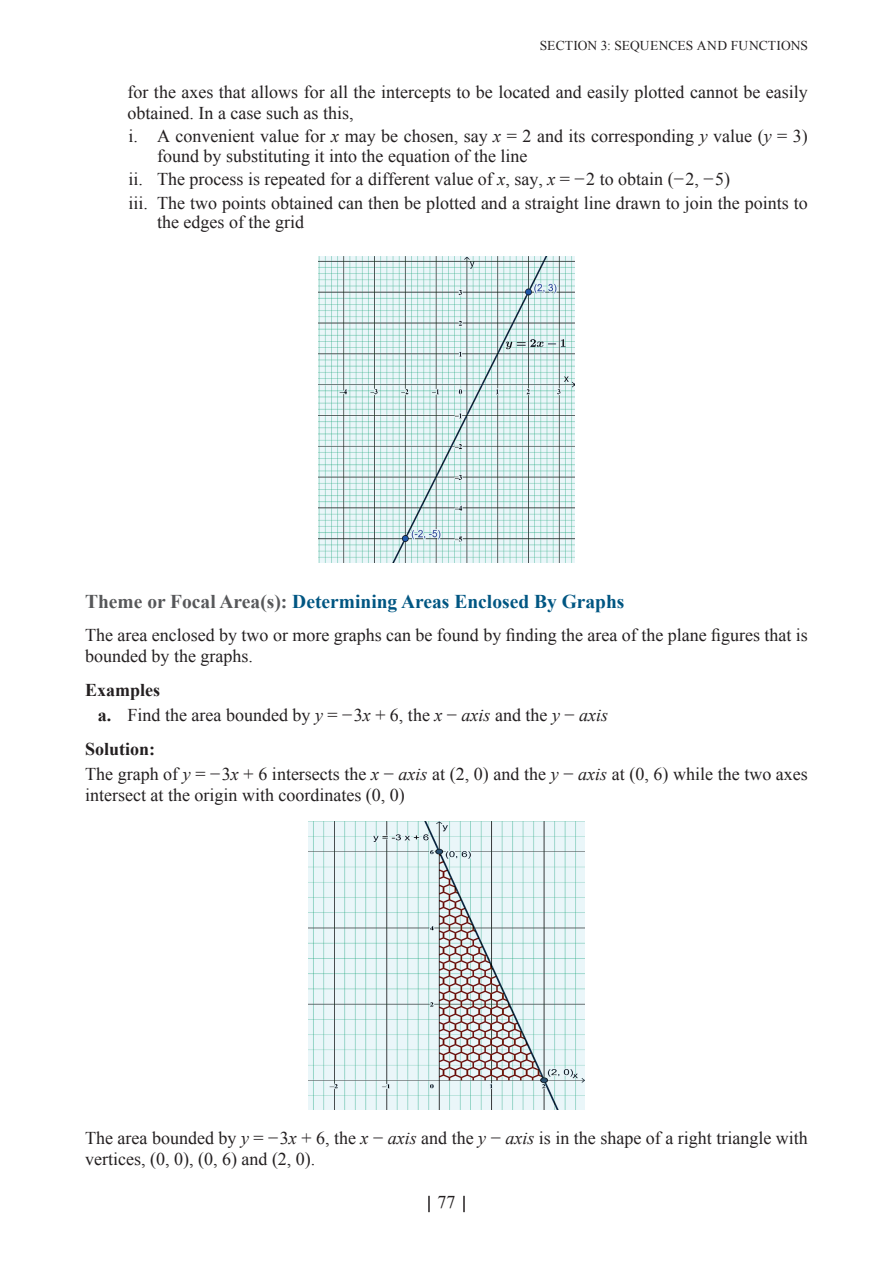
<style>
.page{position:relative;width:893px;height:1263px;background:#fff}
.page>*{position:absolute;margin:0;border:0;box-sizing:border-box;transform-origin:0 0}
.t1{font:700 19.5px "Times New Roman";color:#005682}
.t2{font:18px/21px "Times New Roman";color:#231f20}
.t3{font:13.5px "Times New Roman";letter-spacing:.01em;color:#231f20}
.s1{font-style:italic}
.s2{font-size:18.6px}
.s3{color:#57585a}
.s4{font-weight:700}
</style>
<div class="page">
<svg style="left:428px;top:1196px;width:2px;height:16px"></svg>
<svg style="left:463px;top:1196px;width:2px;height:16px"></svg>
<img style="left:318px;top:257px;width:257px;height:306px">
<img style="left:308px;top:821px;width:277px;height:289px">
<p class="t3" style="left:540px;top:37px;width:270px">SECTION 3: SEQUENCES AND FUNCTIONS</p>
<p class="t2" style="left:128px;top:81px;width:682px">for the axes that allows for all the intercepts to be located and easily plotted cannot be easily obtained. In a case such as this,</p>
<p class="t2" style="left:157px;top:126px;width:652px;line-height:19.4px;text-indent:-29px">i. A convenient value for <span class="s1">x</span> may be chosen, say <span class="s1">x</span> = 2 and its corresponding <span class="s1">y</span> value (<span class="s1">y</span> = 3) found by substituting it into the equation of the line</p>
<p class="t2" style="left:129px;top:167px;width:681px;line-height:23.7px">ii. The process is repeated for a different value of <span class="s1">x</span>, say, <span class="s1">x</span> = −2 to obtain <span class="s2">(</span>−2, −5<span class="s2">)<br></span>iii. The two points obtained can then be plotted and a straight line drawn to join the points to</p>
<p class="t2" style="left:157px;top:212px;width:148px">the edges of the grid</p>
<p class="t1" style="left:85px;top:588px;width:541px"><span class="s3">Theme or Focal Area(s):</span> Determining Areas Enclosed By Graphs</p>
<p class="t2" style="left:85px;top:625px;width:724px">The area enclosed by two or more graphs can be found by finding the area of the plane figures that is bounded by the graphs.</p>
<p class="t2" style="left:98px;top:677px;width:512px;line-height:25.2px;text-indent:-13px"><span class="s4">Examples<br>a.</span> Find the area bounded by <span class="s1">y</span> = −3<span class="s1">x</span> + 6, the <span class="s1">x</span> − <span class="s1">axis</span> and the <span class="s1">y</span> − <span class="s1">axis</span></p>
<p class="t2" style="left:85px;top:736px;width:724px;line-height:25.2px"><span class="s4">Solution:<br></span>The graph of <span class="s1">y</span> = −3<span class="s1">x</span> + 6 intersects the <span class="s1">x</span> − <span class="s1">axis</span> at <span class="s2">(</span>2, 0<span class="s2">)</span> and the <span class="s1">y</span> − <span class="s1">axis</span> at <span class="s2">(</span>0, 6<span class="s2">)</span> while the two axes</p>
<p class="t2" style="left:85px;top:785px;width:321px">intersect at the origin with coordinates <span class="s2">(</span>0, 0<span class="s2">)</span></p>
<p class="t2" style="left:85px;top:1127px;width:724px">The area bounded by <span class="s1">y</span> = −3<span class="s1">x</span> + 6, the <span class="s1">x</span> − <span class="s1">axis</span> and the <span class="s1">y</span> − <span class="s1">axis</span> is in the shape of a right triangle with vertices, <span class="s2">(</span>0, 0<span class="s2">)</span>, <span class="s2">(</span>0, 6<span class="s2">)</span> and <span class="s2">(</span>2, 0<span class="s2">)</span>.</p>
<p class="t2" style="left:437px;top:1191px;width:19px">77</p>
</div>
